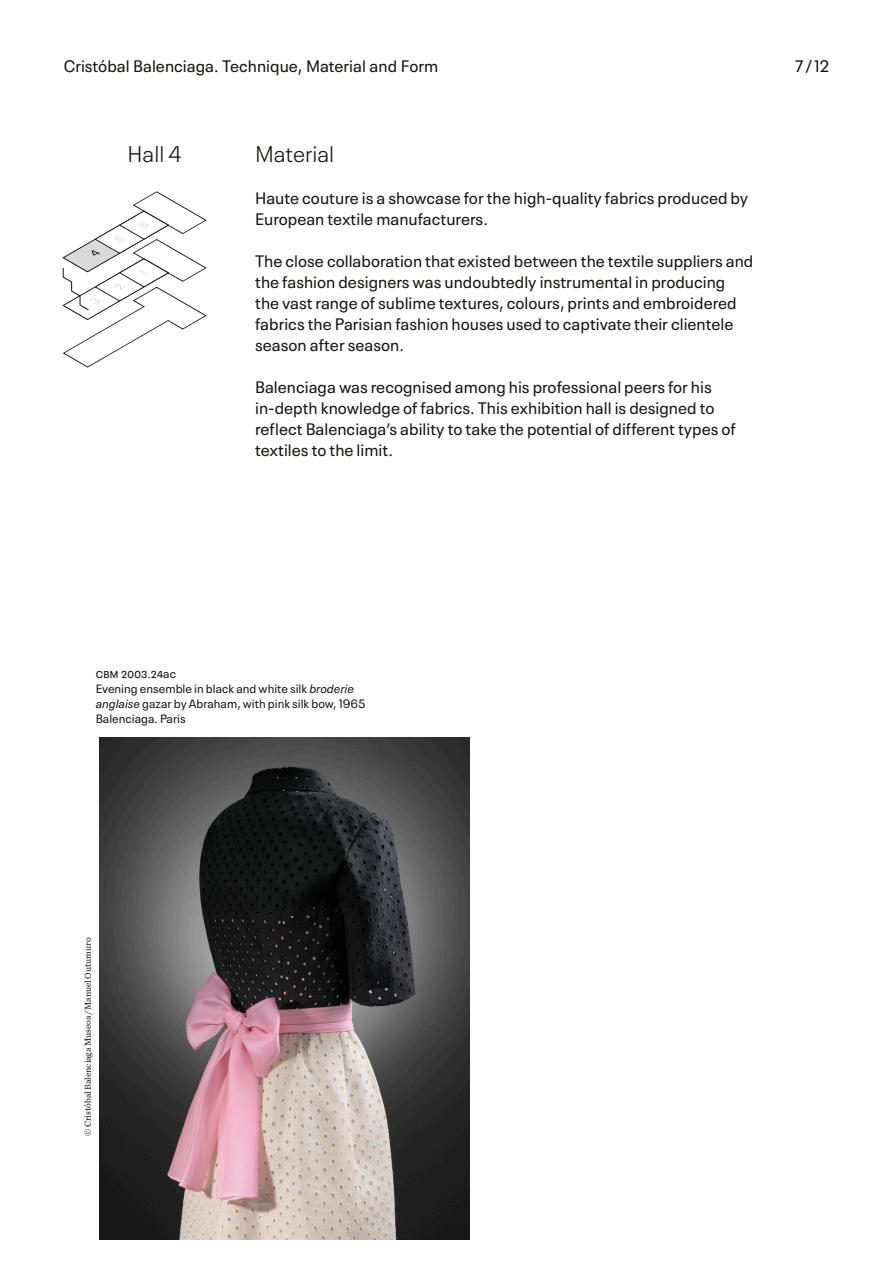
<style>
.page{position:relative;width:893px;height:1276px;background:#fff}
.page>*{position:absolute;margin:0;border:0;box-sizing:border-box;transform-origin:0 0}
.SECCION{font:300 22.5px "Neue Plak Text";color:#171715}
.BODY_01_TAB{font:16.5px/21px "Neue Plak Text";color:#171715}
.BODY_01{font:12px/15px "Neue Plak Text";color:#171715}
.t1{font:9px "Chronicle Text G2";color:#171715}
.s1{color:#fff}
.s2{font-style:italic}
.s3{font-style:italic;color:#fff}
</style>
<div class="page">
<img style="left:100px;top:738px;width:370px;height:501px">
<svg style="left:62px;top:191px;width:145px;height:177px"></svg>
<p class="BODY_01_TAB" style="left:64px;top:54px;width:376px">Cristóbal Balenciaga. Technique, Material and Form</p>
<p class="SECCION" style="left:128px;top:136px;width:55px">Hall 4</p>
<p class="SECCION" style="left:255px;top:136px;width:81px">Material</p>
<p class="BODY_01_TAB" style="left:255px;top:186px;width:495px">Haute couture is a showcase for the hi<span class="s1">g</span>h-<span class="s1">q</span>ualit<span class="s1">y</span> fabrics <span class="s1">p</span>roduced b<span class="s1">y<br></span>Euro<span class="s1">p</span>ean textile manufacturers.</p>
<p class="BODY_01_TAB" style="left:255px;top:249px;width:500px">The close collaboration that existed between the textile su<span class="s1">pp</span>liers and the fashion desi<span class="s1">g</span>ners was undoubtedl<span class="s1">y</span> instrumental in <span class="s1">p</span>roducin<span class="s1">g </span>the vast ran<span class="s1">g</span>e of sublime textures, colours, <span class="s1">p</span>rints and embroidered fabrics the Parisian fashion houses used to ca<span class="s1">p</span>tivate their clientele season after season.</p>
<p class="BODY_01_TAB" style="left:255px;top:375px;width:482px">Balencia<span class="s1">g</span>a was reco<span class="s1">g</span>nised amon<span class="s1">g</span> his <span class="s1">p</span>rofessional <span class="s1">p</span>eers for his in-de<span class="s1">p</span>th knowled<span class="s1">g</span>e of fabrics. This exhibition hall is desi<span class="s1">g</span>ned to reflect Balencia<span class="s1">g</span>a’s abilit<span class="s1">y</span> to take the <span class="s1">p</span>otential of different t<span class="s1">yp</span>es of textiles to the limit.</p>
<p class="BODY_01_TAB" style="left:795px;top:54px;width:35px">7 /12</p>
<p class="BODY_01" style="left:96px;top:665px;width:271px">CBM 2003.24ac<br>Evenin<span class="s1">g</span> ensemble in black and white silk <span class="s2">broderie an</span><span class="s3">g</span><span class="s2">laise</span> <span class="s1">g</span>azar b<span class="s1">y</span> Abraham, with <span class="s1">p</span>ink silk bow, 1965<br>Balencia<span class="s1">g</span>a. Paris</p>
<p class="t1" style="left:81px;top:1135px;width:200px;rotate:-90deg">© Cristóbal Balenciaga Museoa/Manuel Outumuro</p>
</div>
